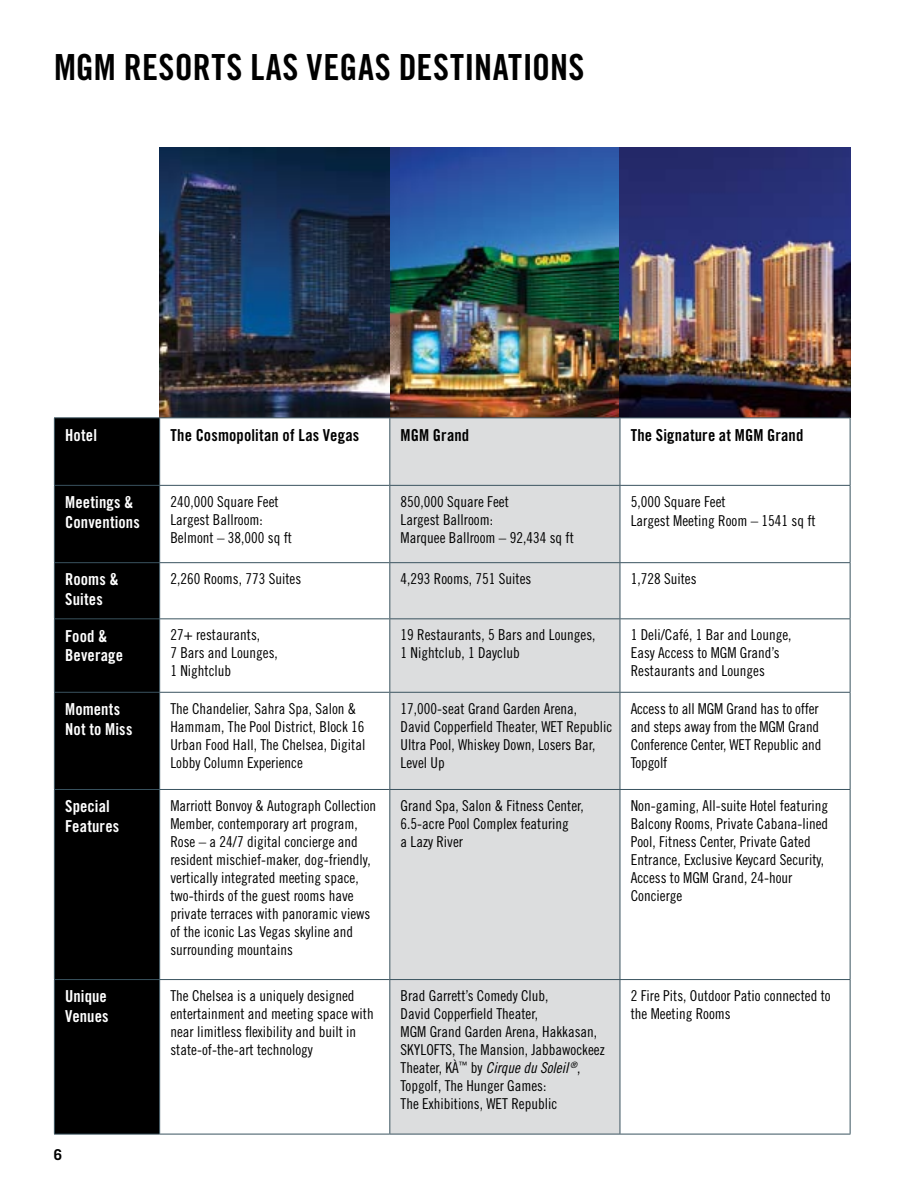
<style>
.page{position:relative;width:918px;height:1188px;background:#fff}
.page>*{position:absolute;margin:0;border:0;box-sizing:border-box;transform-origin:0 0}
.t1{font:36px "Trade Gothic LT Std Bd Cn 20";letter-spacing:.01em;color:#000}
.t2{font:16.5px/19.8px "Trade Gothic LT Std Bd Cn 20";letter-spacing:.005em;color:#fff}
.t3{font:16.5px "Trade Gothic LT Std Bd Cn 20";letter-spacing:.01em;color:#000}
.t4{font:15px/18px "Trade Gothic LT Std Cn 18";color:#000}
.t5{font:15px "Trade Gothic LT Std Cn 18 Obl";color:#000}
.t6{font:700 15px "Trade Gothic LT Std";color:#000}
.s1{font-family:"Trade Gothic LT Std Cn 18"}
</style>
<div class="page">
<img style="left:159px;top:147px;width:691px;height:270px">
<div style="left:55px;top:418px;width:104px;height:716px;background:#000"></div>
<svg style="left:160px;top:418px;width:229px;height:716px"></svg>
<div style="left:390px;top:418px;width:230px;height:716px;background:#dcddde"></div>
<svg style="left:621px;top:418px;width:229px;height:716px"></svg>
<hr style="left:54px;top:417px;width:106px;height:1px;background:#3a535f">
<hr style="left:54px;top:418px;width:1px;height:67px;background:#3a535f">
<hr style="left:160px;top:417px;width:230px;height:1px;background:#3a535f">
<hr style="left:159px;top:418px;width:1px;height:67px;background:#3a535f">
<hr style="left:390px;top:417px;width:230px;height:1px;background:#3a535f">
<hr style="left:389px;top:418px;width:1px;height:67px;background:#3a535f">
<hr style="left:620px;top:417px;width:230px;height:1px;background:#3a535f">
<hr style="left:620px;top:418px;width:1px;height:67px;background:#3a535f">
<hr style="left:850px;top:418px;width:1px;height:67px;background:#3a535f">
<hr style="left:54px;top:485px;width:106px;height:1px;background:#3a535f">
<hr style="left:54px;top:486px;width:1px;height:76px;background:#3a535f">
<hr style="left:160px;top:485px;width:230px;height:1px;background:#3a535f">
<hr style="left:159px;top:486px;width:1px;height:76px;background:#3a535f">
<hr style="left:390px;top:485px;width:230px;height:1px;background:#3a535f">
<hr style="left:389px;top:486px;width:1px;height:76px;background:#3a535f">
<hr style="left:620px;top:485px;width:230px;height:1px;background:#3a535f">
<hr style="left:620px;top:486px;width:1px;height:76px;background:#3a535f">
<hr style="left:850px;top:486px;width:1px;height:76px;background:#3a535f">
<hr style="left:54px;top:562px;width:106px;height:1px;background:#3a535f">
<hr style="left:54px;top:563px;width:1px;height:55px;background:#3a535f">
<hr style="left:160px;top:562px;width:230px;height:1px;background:#3a535f">
<hr style="left:159px;top:563px;width:1px;height:55px;background:#3a535f">
<hr style="left:390px;top:562px;width:230px;height:1px;background:#3a535f">
<hr style="left:389px;top:563px;width:1px;height:55px;background:#3a535f">
<hr style="left:620px;top:562px;width:230px;height:1px;background:#3a535f">
<hr style="left:620px;top:563px;width:1px;height:55px;background:#3a535f">
<hr style="left:850px;top:563px;width:1px;height:55px;background:#3a535f">
<hr style="left:54px;top:618px;width:106px;height:1px;background:#3a535f">
<hr style="left:54px;top:619px;width:1px;height:73px;background:#3a535f">
<hr style="left:160px;top:618px;width:230px;height:1px;background:#3a535f">
<hr style="left:159px;top:619px;width:1px;height:73px;background:#3a535f">
<hr style="left:390px;top:618px;width:230px;height:1px;background:#3a535f">
<hr style="left:389px;top:619px;width:1px;height:73px;background:#3a535f">
<hr style="left:620px;top:618px;width:230px;height:1px;background:#3a535f">
<hr style="left:620px;top:619px;width:1px;height:73px;background:#3a535f">
<hr style="left:850px;top:619px;width:1px;height:73px;background:#3a535f">
<hr style="left:54px;top:692px;width:106px;height:1px;background:#3a535f">
<hr style="left:54px;top:693px;width:1px;height:96px;background:#3a535f">
<hr style="left:160px;top:692px;width:230px;height:1px;background:#3a535f">
<hr style="left:159px;top:693px;width:1px;height:96px;background:#3a535f">
<hr style="left:390px;top:692px;width:230px;height:1px;background:#3a535f">
<hr style="left:389px;top:693px;width:1px;height:96px;background:#3a535f">
<hr style="left:620px;top:692px;width:230px;height:1px;background:#3a535f">
<hr style="left:620px;top:693px;width:1px;height:96px;background:#3a535f">
<hr style="left:850px;top:693px;width:1px;height:96px;background:#3a535f">
<hr style="left:54px;top:789px;width:106px;height:1px;background:#3a535f">
<hr style="left:54px;top:790px;width:1px;height:189px;background:#3a535f">
<hr style="left:160px;top:789px;width:230px;height:1px;background:#3a535f">
<hr style="left:159px;top:790px;width:1px;height:189px;background:#3a535f">
<hr style="left:390px;top:789px;width:230px;height:1px;background:#3a535f">
<hr style="left:389px;top:790px;width:1px;height:189px;background:#3a535f">
<hr style="left:620px;top:789px;width:230px;height:1px;background:#3a535f">
<hr style="left:620px;top:790px;width:1px;height:189px;background:#3a535f">
<hr style="left:850px;top:790px;width:1px;height:189px;background:#3a535f">
<hr style="left:54px;top:979px;width:106px;height:1px;background:#3a535f">
<hr style="left:54px;top:980px;width:1px;height:154px;background:#3a535f">
<hr style="left:160px;top:979px;width:230px;height:1px;background:#3a535f">
<hr style="left:159px;top:980px;width:1px;height:154px;background:#3a535f">
<hr style="left:390px;top:979px;width:230px;height:1px;background:#3a535f">
<hr style="left:389px;top:980px;width:1px;height:154px;background:#3a535f">
<hr style="left:620px;top:979px;width:230px;height:1px;background:#3a535f">
<hr style="left:620px;top:980px;width:1px;height:154px;background:#3a535f">
<hr style="left:850px;top:980px;width:1px;height:154px;background:#3a535f">
<hr style="left:54px;top:1134px;width:106px;height:1px;background:#3a535f">
<hr style="left:160px;top:1134px;width:230px;height:1px;background:#3a535f">
<hr style="left:390px;top:1134px;width:230px;height:1px;background:#3a535f">
<hr style="left:620px;top:1134px;width:230px;height:1px;background:#3a535f">
<h1 class="t1" style="left:54px;top:45px;width:532px">MGM RESORTS LAS VEGAS DESTINATIONS</h1>
<p class="t2" style="left:65px;top:425px;width:33px">Hotel</p>
<p class="t3" style="left:170px;top:425px;width:190px">The Cosmopolitan of Las Vegas</p>
<p class="t3" style="left:401px;top:425px;width:70px">MGM Grand</p>
<p class="t3" style="left:631px;top:425px;width:174px">The Signature at MGM Grand</p>
<p class="t2" style="left:65px;top:492px;width:76px">Meetings &amp;<br>Conventions</p>
<p class="t4" style="left:170px;top:492px;width:123px">240,000 Square Feet<br>Largest Ballroom:<br>Belmont – 38,000 sq ft</p>
<p class="t4" style="left:401px;top:492px;width:175px">850,000 Square Feet<br>Largest Ballroom:<br>Marquee Ballroom – 92,434 sq ft</p>
<p class="t4" style="left:631px;top:492px;width:186px;line-height:19.5px">5,000 Square Feet<br>Largest Meeting Room – 1541 sq ft</p>
<p class="t2" style="left:65px;top:569px;width:55px">Rooms &amp;<br>Suites</p>
<p class="t4" style="left:170px;top:570px;width:132px">2,260 Rooms, 773 Suites</p>
<p class="t4" style="left:401px;top:570px;width:132px">4,293 Rooms, 751 Suites</p>
<p class="t4" style="left:631px;top:570px;width:67px">1,728 Suites</p>
<p class="t2" style="left:65px;top:626px;width:59px">Food &amp;<br>Beverage</p>
<p class="t4" style="left:170px;top:626px;width:109px">27+ restaurants,<br>7 Bars and Lounges,<br>1 Nightclub</p>
<p class="t4" style="left:401px;top:626px;width:196px">19 Restaurants, 5 Bars and Lounges,<br>1 Nightclub, 1 Dayclub</p>
<p class="t4" style="left:631px;top:626px;width:162px">1 Deli/Café, 1 Bar and Lounge,<br>Easy Access to MGM Grand’s<br>Restaurants and Lounges</p>
<p class="t2" style="left:65px;top:699px;width:69px">Moments<br>Not to Miss</p>
<p class="t4" style="left:170px;top:699px;width:196px">The Chandelier, Sahra Spa, Salon &amp; Hammam, The Pool District, Block 16<br>Urban Food Hall, The Chelsea, Digital Lobby Column Experience</p>
<p class="t4" style="left:401px;top:699px;width:213px">17,000-seat Grand Garden Arena,<br>David Copperfield Theater, WET Republic<br>Ultra Pool, Whiskey Down, Losers Bar,<br>Level Up</p>
<p class="t4" style="left:631px;top:699px;width:192px">Access to all MGM Grand has to offer and steps away from the MGM Grand<br>Conference Center, WET Republic and<br>Topgolf</p>
<p class="t2" style="left:65px;top:796px;width:56px">Special<br>Features</p>
<p class="t4" style="left:170px;top:797px;width:207px">Marriott Bonvoy &amp; Autograph Collection Member, contemporary art program, Rose – a 24/7 digital concierge and resident mischief-maker, dog-friendly, vertically integrated meeting space, two-thirds of the guest rooms have private terraces with panoramic views of the iconic Las Vegas skyline and surrounding mountains</p>
<p class="t4" style="left:401px;top:797px;width:185px">Grand Spa, Salon &amp; Fitness Center,<br>6.5-acre Pool Complex featuring<br>a Lazy River</p>
<p class="t4" style="left:631px;top:797px;width:199px">Non-gaming, All-suite Hotel featuring<br>Balcony Rooms, Private Cabana-lined<br>Pool, Fitness Center, Private Gated<br>Entrance, Exclusive Keycard Security,<br>Access to MGM Grand, 24-hour<br>Concierge</p>
<p class="t2" style="left:65px;top:986px;width:45px">Unique<br>Venues</p>
<p class="t4" style="left:170px;top:987px;width:205px">The Chelsea is a uniquely designed entertainment and meeting space with near limitless flexibility and built in state-of-the-art technology</p>
<p class="t4" style="left:401px;top:987px;width:206px">Brad Garrett’s Comedy Club,<br>David Copperfield Theater,<br>MGM Grand Garden Arena, Hakkasan,<br>SKYLOFTS, The Mansion, Jabbawockeez</p>
<p class="t5" style="left:401px;top:1059px;width:182px"><span class="s1">Theater, KÀ</span><sup>™</sup> <span class="s1">by</span> Cirque du Soleil <sup>®</sup><span class="s1">,</span></p>
<p class="t4" style="left:401px;top:1077px;width:158px">Topgolf, The Hunger Games:<br>The Exhibitions, WET Republic</p>
<p class="t4" style="left:631px;top:987px;width:201px">2 Fire Pits, Outdoor Patio connected to the Meeting Rooms</p>
<p class="t6" style="left:54px;top:1145px;width:10px">6</p>
</div>
